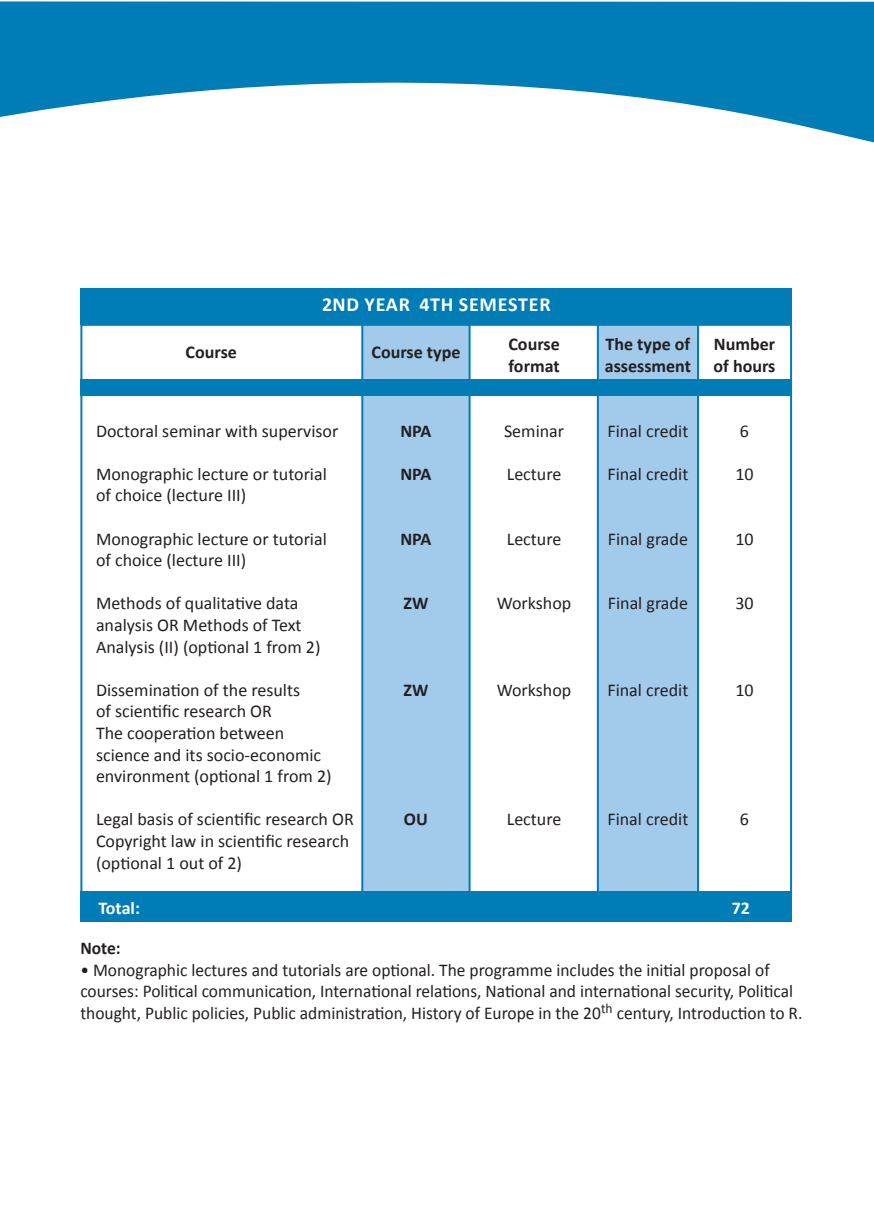
<style>
.page{position:relative;width:874px;height:1225px;background:#fff}
.page>*{position:absolute;margin:0;border:0;box-sizing:border-box;transform-origin:0 0}
.t1{font:700 20px "Calibri";letter-spacing:.04em;color:#fff}
.t2{font:18px/21.6px "Calibri";color:#231f20}
.t3{font:700 18px/21.6px "Calibri";color:#231f20}
.t4{font:700 18px "Calibri";color:#fff}
</style>
<div class="page">
<div style="left:596px;top:324px;width:102px;height:571px;background:#a2caeb;border:2px solid #007cb7"></div>
<div style="left:361px;top:324px;width:109px;height:571px;background:#a2caeb;border:2px solid #007cb7"></div>
<div style="left:80px;top:288px;width:711px;height:36px;background:#007cb7"></div>
<div style="left:80px;top:380px;width:711px;height:16px;background:#007cb7"></div>
<div style="left:80px;top:891px;width:711px;height:30px;background:#007cb7"></div>
<svg style="left:0;top:1px;width:873px;height:142px;fill:#007cb7"></svg>
<p class="t1" style="left:322px;top:292px;width:230px">2ND year 4TH semester</p>
<p class="t3" style="left:185px;top:341px;width:53px">Course</p>
<p class="t3" style="left:371px;top:341px;width:90px">Course type</p>
<p class="t3" style="left:508px;top:333px;width:53px">Course format</p>
<p class="t3" style="left:604px;top:333px;width:88px">The type of assessment</p>
<p class="t3" style="left:713px;top:333px;width:63px">Number of hours</p>
<p class="t2" style="left:96px;top:420px;width:244px">Doctoral seminar with supervisor</p>
<p class="t2" style="left:96px;top:463px;width:232px">Monographic lecture or tutorial of choice (lecture III)</p>
<p class="t2" style="left:96px;top:528px;width:232px">Monographic lecture or tutorial of choice (lecture III)</p>
<p class="t2" style="left:96px;top:592px;width:226px">Methods of qualitative data analysis OR Methods of Text<br>Analysis (II) (optional 1 from 2)</p>
<p class="t2" style="left:96px;top:679px;width:237px">Dissemination of the results<br>of scientific research OR<br>The cooperation between science and its socio-economic environment (optional 1 from 2)</p>
<p class="t2" style="left:96px;top:808px;width:259px">Legal basis of scientific research OR<br>Copyright law in scientific research (optional 1 out of 2)</p>
<p class="t3" style="left:400px;top:420px;width:33px">NPA</p>
<p class="t3" style="left:400px;top:463px;width:33px">NPA</p>
<p class="t3" style="left:400px;top:528px;width:33px">NPA</p>
<p class="t3" style="left:403px;top:592px;width:26px">ZW</p>
<p class="t3" style="left:403px;top:679px;width:26px">ZW</p>
<p class="t3" style="left:404px;top:808px;width:25px">OU</p>
<p class="t2" style="left:504px;top:420px;width:62px">Seminar</p>
<p class="t2" style="left:506px;top:463px;width:56px">Lecture</p>
<p class="t2" style="left:607px;top:420px;width:82px">Final credit</p>
<p class="t2" style="left:607px;top:463px;width:82px">Final credit</p>
<p class="t2" style="left:739px;top:420px;width:11px">6</p>
<p class="t2" style="left:735px;top:463px;width:20px">10</p>
<p class="t2" style="left:506px;top:528px;width:56px">Lecture</p>
<p class="t2" style="left:607px;top:528px;width:82px">Final grade</p>
<p class="t2" style="left:735px;top:528px;width:20px">10</p>
<p class="t2" style="left:496px;top:592px;width:76px">Workshop</p>
<p class="t2" style="left:607px;top:592px;width:82px">Final grade</p>
<p class="t2" style="left:735px;top:592px;width:20px">30</p>
<p class="t2" style="left:496px;top:679px;width:76px">Workshop</p>
<p class="t2" style="left:607px;top:679px;width:82px">Final credit</p>
<p class="t2" style="left:735px;top:679px;width:20px">10</p>
<p class="t2" style="left:506px;top:808px;width:56px">Lecture</p>
<p class="t2" style="left:607px;top:808px;width:82px">Final credit</p>
<p class="t2" style="left:739px;top:808px;width:11px">6</p>
<p class="t4" style="left:98px;top:896px;width:43px">Total:</p>
<p class="t4" style="left:731px;top:896px;width:20px">72</p>
<p class="t3" style="left:80px;top:937px;width:42px">Note:</p>
<p class="t2" style="left:80px;top:959px;width:723px">• Monographic lectures and tutorials are optional. The programme includes the initial proposal of courses: Political communication, International relations, National and international security, Political thought, Public policies, Public administration, History of Europe in the 20<sup>th</sup> century, Introduction to R.</p>
</div>
